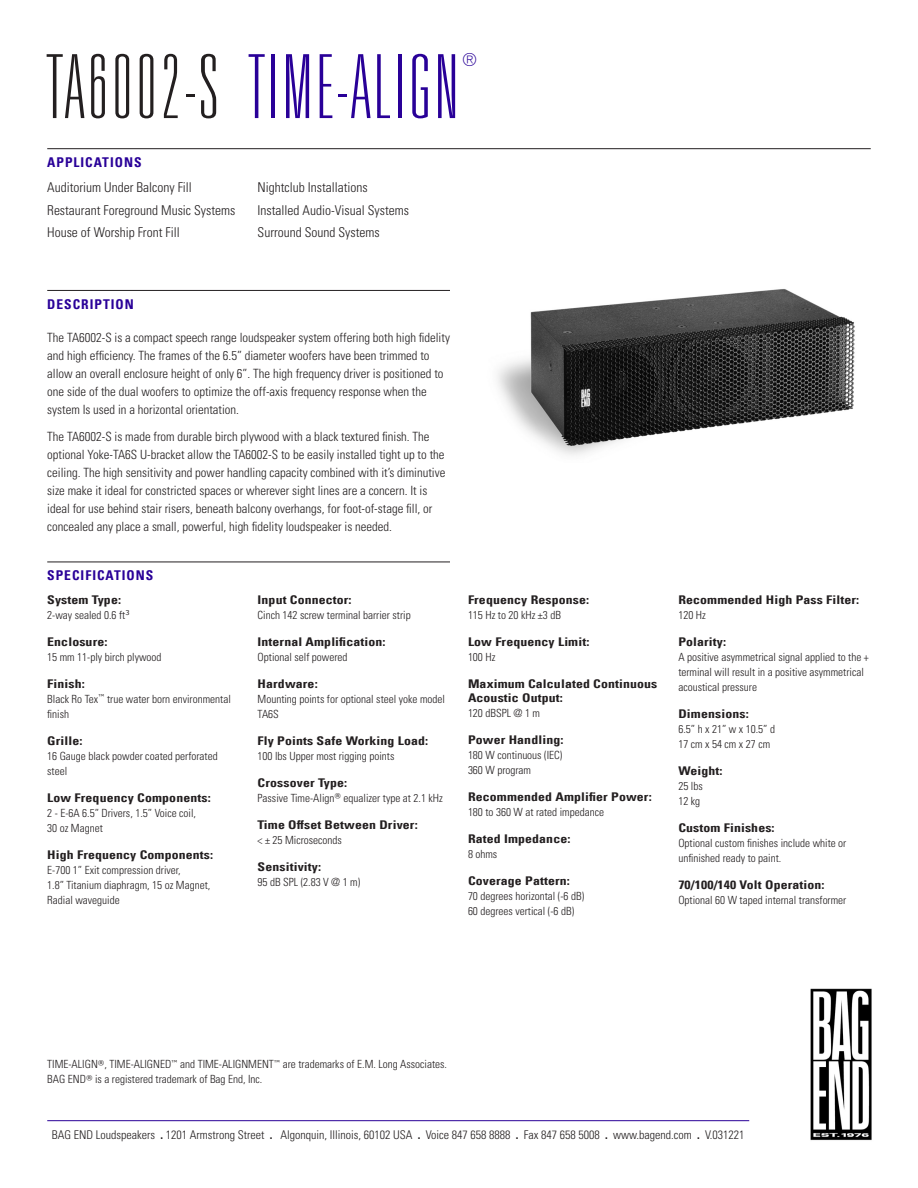
<style>
.page{position:relative;width:918px;height:1188px;background:#fff}
.page>*{position:absolute;margin:0;border:0;box-sizing:border-box;transform-origin:0 0}
.Product_Header{font:100 ultra-condensed 88.5px "Univers LT Std";letter-spacing:.05em;color:#290098}
.Product_Header-2{font:100 ultra-condensed 18px "Univers LT Std";color:#290098}
.Applications_Body_Te{font:300 condensed 13.5px "Univers LT Std";color:#231f20}
.Main_Header_Divider{font:13.5px "Univers Com 67 Bold Cond";letter-spacing:.075em;color:#290098}
.Description_Body_Tex{font:300 condensed 12.75px/18px "Univers LT Std";color:#231f20}
.Quick_Specs_Header{font:12px/13.5px "Univers Com 67 Bold Cond";letter-spacing:.01em;color:#231f20;scale:1.15 1}
.t1{font:300 condensed 12px "Univers LT Std";color:#231f20}
.Quick_Specs_Body_Tex{font:300 condensed 11.25px/15px "Univers LT Std";color:#231f20}
.s1{color:#231f20}
.s2{font-family:"Univers Com 67 Bold Cond";font-weight:400;font-stretch:normal}
</style>
<div class="page">
<hr style="left:47px;top:1120px;width:702px;height:1px;background:#290098">
<img style="left:810px;top:988px;width:62px;height:153px">
<img style="left:497px;top:289px;width:358px;height:166px">
<hr style="left:47px;top:148px;width:824px;height:1px;background:#231f20">
<hr style="left:47px;top:290px;width:403px;height:1px;background:#231f20">
<hr style="left:47px;top:562px;width:403px;height:1px;background:#231f20">
<p class="Product_Header" style="left:47px;top:42px;width:412px"><span class="s1">TA6002-S</span> TIME-ALIGN</p>
<p class="Product_Header-2" style="left:462px;top:50px;width:16px">®</p>
<p class="Main_Header_Divider" style="left:47px;top:154px;width:96px">APPLICATIONS</p>
<p class="Applications_Body_Te" style="left:47px;top:179px;width:146px">Auditorium Under Balcony Fill</p>
<p class="Applications_Body_Te" style="left:47px;top:202px;width:190px">Restaurant Foreground Music Systems</p>
<p class="Applications_Body_Te" style="left:47px;top:224px;width:134px">House of Worship Front Fill</p>
<p class="Applications_Body_Te" style="left:258px;top:179px;width:112px">Nightclub Installations</p>
<p class="Applications_Body_Te" style="left:258px;top:202px;width:153px">Installed Audio-Visual Systems</p>
<p class="Applications_Body_Te" style="left:258px;top:224px;width:124px">Surround Sound Systems</p>
<p class="Main_Header_Divider" style="left:47px;top:296px;width:88px">DESCRIPTION</p>
<p class="Description_Body_Tex" style="left:47px;top:329px;width:404px">The TA6002-S is a compact speech range loudspeaker system offering both high fidelity and high efficiency. The frames of the 6.5” diameter woofers have been trimmed to allow an overall enclosure height of only 6”. The high frequency driver is positioned to one side of the dual woofers to optimize the off-axis frequency response when the system Is used in a horizontal orientation.</p>
<p class="Description_Body_Tex" style="left:47px;top:428px;width:400px">The TA6002-S is made from durable birch plywood with a black textured finish. The optional Yoke-TA6S U-bracket allow the TA6002-S to be easily installed tight up to the ceiling. The high sensitivity and power handling capacity combined with it’s diminutive size make it ideal for constricted spaces or wherever sight lines are a concern. It is ideal for use behind stair risers, beneath balcony overhangs, for foot-of-stage fill, or concealed any place a small, powerful, high fidelity loudspeaker is needed.</p>
<p class="Main_Header_Divider" style="left:47px;top:567px;width:108px">SPECIFICATIONS</p>
<p class="Quick_Specs_Header" style="left:47px;top:593px;width:66px">System Type:</p>
<p class="Quick_Specs_Body_Tex" style="left:47px;top:608px;width:84px">2-way sealed 0.6 ft<sup>3</sup></p>
<p class="Quick_Specs_Header" style="left:47px;top:635px;width:54px">Enclosure:</p>
<p class="Quick_Specs_Body_Tex" style="left:47px;top:650px;width:116px">15 mm 11-ply birch plywood</p>
<p class="Quick_Specs_Header" style="left:47px;top:677px;width:34px">Finish:</p>
<p class="Quick_Specs_Body_Tex" style="left:47px;top:692px;width:185px">Black Ro Tex<sup>™</sup> true water born environmental finish</p>
<p class="Quick_Specs_Header" style="left:47px;top:734px;width:32px">Grille:</p>
<p class="Quick_Specs_Body_Tex" style="left:47px;top:749px;width:172px">16 Gauge black powder coated perforated steel</p>
<p class="Quick_Specs_Header" style="left:47px;top:791px;width:144px">Low Frequency Components:</p>
<p class="Quick_Specs_Body_Tex" style="left:47px;top:806px;width:150px">2 - E-6A 6.5” Drivers, 1.5” Voice coil,</p>
<p class="Quick_Specs_Body_Tex" style="left:47px;top:821px;width:57px">30 oz Magnet</p>
<p class="Quick_Specs_Header" style="left:47px;top:848px;width:146px">High Frequency Components:</p>
<p class="Quick_Specs_Body_Tex" style="left:47px;top:863px;width:135px">E-700 1” Exit compression driver,</p>
<p class="Quick_Specs_Body_Tex" style="left:47px;top:878px;width:165px">1.8” Titanium diaphragm, 15 oz Magnet,</p>
<p class="Quick_Specs_Body_Tex" style="left:47px;top:893px;width:74px">Radial waveguide</p>
<p class="Quick_Specs_Header" style="left:258px;top:593px;width:83px">Input Connector:</p>
<p class="Quick_Specs_Body_Tex" style="left:258px;top:608px;width:155px">Cinch 142 screw terminal barrier strip</p>
<p class="Quick_Specs_Header" style="left:258px;top:635px;width:113px">Internal Amplification:</p>
<p class="Quick_Specs_Body_Tex" style="left:258px;top:650px;width:91px">Optional self powered</p>
<p class="Quick_Specs_Header" style="left:258px;top:677px;width:54px">Hardware:</p>
<p class="Quick_Specs_Body_Tex" style="left:258px;top:692px;width:189px">Mounting points for optional steel yoke model<br>TA6S</p>
<p class="Quick_Specs_Header" style="left:258px;top:734px;width:150px">Fly Points Safe Working Load:</p>
<p class="Quick_Specs_Body_Tex" style="left:258px;top:749px;width:138px">100 lbs Upper most rigging points</p>
<p class="Quick_Specs_Header" style="left:258px;top:776px;width:79px">Crossover Type:</p>
<p class="Quick_Specs_Body_Tex" style="left:258px;top:791px;width:187px">Passive Time-Align<sup>®</sup> equalizer type at 2.1 kHz</p>
<p class="Quick_Specs_Header" style="left:258px;top:818px;width:141px">Time Offset Between Driver:</p>
<p class="Quick_Specs_Body_Tex" style="left:258px;top:833px;width:86px">&lt; ± 25 Microseconds</p>
<p class="Quick_Specs_Header" style="left:258px;top:860px;width:57px">Sensitivity:</p>
<p class="Quick_Specs_Body_Tex" style="left:258px;top:875px;width:104px">95 dB SPL (2.83 V @ 1 m)</p>
<p class="Quick_Specs_Header" style="left:468px;top:593px;width:107px">Frequency Response:</p>
<p class="Quick_Specs_Body_Tex" style="left:468px;top:608px;width:95px">115 Hz to 20 kHz ±3 dB</p>
<p class="Quick_Specs_Header" style="left:468px;top:635px;width:107px">Low Frequency Limit:</p>
<p class="Quick_Specs_Body_Tex" style="left:468px;top:650px;width:29px">100 Hz</p>
<p class="Quick_Specs_Header" style="left:468px;top:677px;width:166px">Maximum Calculated Continuous<br>Acoustic Output:</p>
<p class="Quick_Specs_Body_Tex" style="left:468px;top:705px;width:74px">120 dBSPL @ 1 m</p>
<p class="Quick_Specs_Header" style="left:468px;top:733px;width:85px">Power Handling:</p>
<p class="Quick_Specs_Body_Tex" style="left:468px;top:747px;width:96px">180 W continuous (IEC)</p>
<p class="Quick_Specs_Body_Tex" style="left:468px;top:762px;width:65px">360 W program</p>
<p class="Quick_Specs_Header" style="left:468px;top:790px;width:161px">Recommended Amplifier Power:</p>
<p class="Quick_Specs_Body_Tex" style="left:468px;top:804px;width:138px">180 to 360 W at rated impedance</p>
<p class="Quick_Specs_Header" style="left:468px;top:832px;width:91px">Rated Impedance:</p>
<p class="Quick_Specs_Body_Tex" style="left:468px;top:846px;width:31px">8 ohms</p>
<p class="Quick_Specs_Header" style="left:468px;top:874px;width:90px">Coverage Pattern:</p>
<p class="Quick_Specs_Body_Tex" style="left:468px;top:888px;width:118px">70 degrees horizontal (-6 dB)</p>
<p class="Quick_Specs_Body_Tex" style="left:468px;top:903px;width:108px">60 degrees vertical (-6 dB)</p>
<p class="Quick_Specs_Header" style="left:678px;top:593px;width:159px">Recommended High Pass Filter:</p>
<p class="Quick_Specs_Body_Tex" style="left:678px;top:608px;width:29px">120 Hz</p>
<p class="Quick_Specs_Header" style="left:678px;top:635px;width:43px">Polarity:</p>
<p class="Quick_Specs_Body_Tex" style="left:678px;top:650px;width:192px">A positive asymmetrical signal applied to the + terminal will result in a positive asymmetrical acoustical pressure</p>
<p class="Quick_Specs_Header" style="left:678px;top:707px;width:63px">Dimensions:</p>
<p class="Quick_Specs_Body_Tex" style="left:678px;top:722px;width:98px">6.5” h x 21” w x 10.5” d</p>
<p class="Quick_Specs_Body_Tex" style="left:678px;top:737px;width:93px">17 cm x 54 cm x 27 cm</p>
<p class="Quick_Specs_Header" style="left:678px;top:764px;width:40px">Weight:</p>
<p class="Quick_Specs_Body_Tex" style="left:678px;top:779px;width:26px">25 lbs</p>
<p class="Quick_Specs_Body_Tex" style="left:678px;top:794px;width:23px">12 kg</p>
<p class="Quick_Specs_Header" style="left:678px;top:821px;width:85px">Custom Finishes:</p>
<p class="Quick_Specs_Body_Tex" style="left:678px;top:836px;width:170px">Optional custom finishes include white or unfinished ready to paint.</p>
<p class="Quick_Specs_Header" style="left:678px;top:878px;width:129px">70/100/140 Volt Operation:</p>
<p class="Quick_Specs_Body_Tex" style="left:678px;top:893px;width:170px">Optional 60 W taped internal transformer</p>
<p class="Quick_Specs_Body_Tex" style="left:47px;top:1057px;width:401px">TIME-ALIGN<sup>®</sup>, TIME-ALIGNED<sup>™</sup> and TIME-ALIGNMENT<sup>™</sup> are trademarks of E.M. Long Associates.</p>
<p class="Quick_Specs_Body_Tex" style="left:47px;top:1072px;width:217px">BAG END<sup>®</sup> is a registered trademark of Bag End, Inc.</p>
<p class="t1" style="left:52px;top:1127px;width:694px">BAG END Loudspeakers <span class="s2">.</span> 1201 Armstrong Street <span class="s2">.</span> Algonquin, Illinois, 60102 USA <span class="s2">.</span> Voice 847 658 8888 <span class="s2">.</span> Fax 847 658 5008 <span class="s2">.</span> www.bagend.com <span class="s2">.</span> V.031221</p>
</div>
